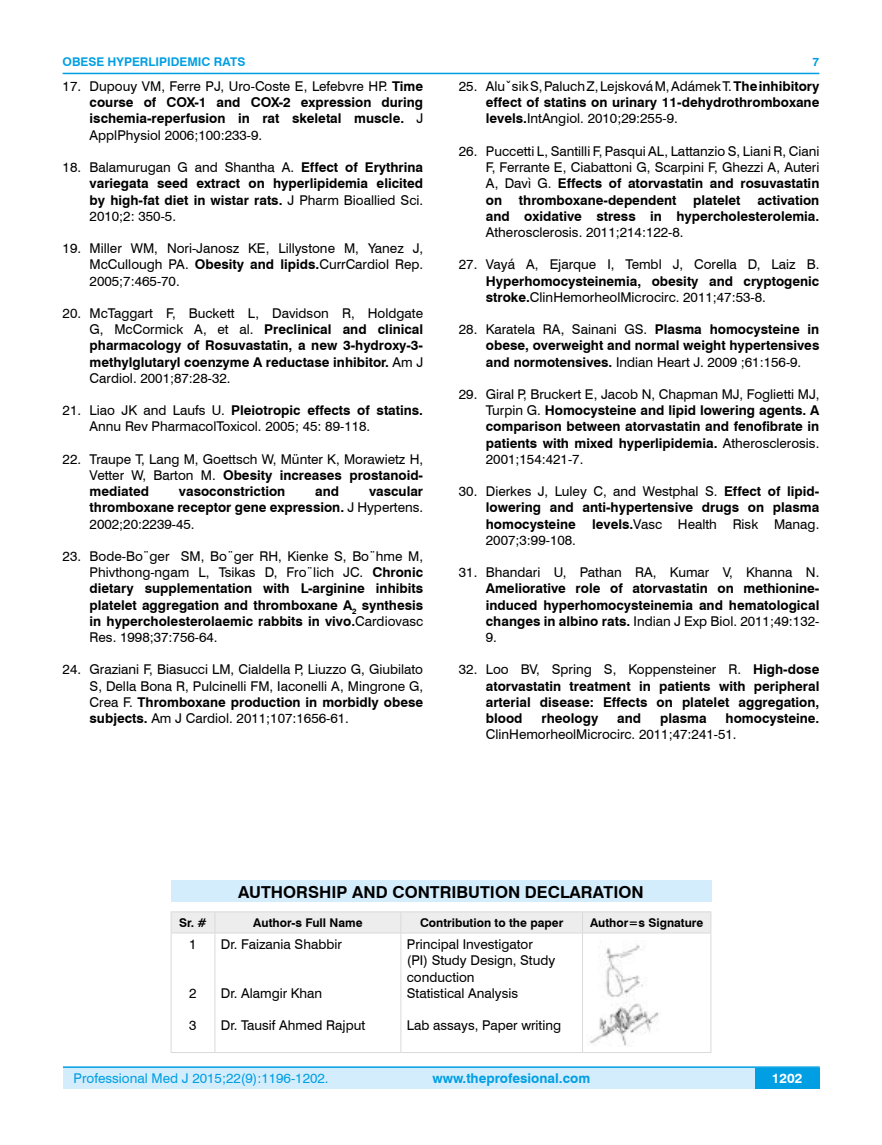
<style>
.page{position:relative;width:882px;height:1145px;background:#fff}
.page>*{position:absolute;margin:0;border:0;box-sizing:border-box;transform-origin:0 0}
.t1{font:700 16.5px "Swiss 721 BT";color:#000}
.t2{font:700 13.5px/16.2px "Swiss 721 BT";color:#000;text-align:justify}
.t3{font:13.5px/16.2px "Swiss 721 BT";color:#000;text-align:justify}
.t4{font:13.5px "Swiss 721 BT";color:#009fe3}
.t5{font:700 13.5px "Swiss 721 BT";color:#009fe3}
.t6{font:700 13.5px "Swiss 721 BT";color:#fff}
.t7{font:700 12px "Swiss 721 BT";color:#000}
.t8{font:700 12px "Swiss 721 BT";color:#009fe3}
.s1{font-weight:400}
.s2{font-weight:700}
</style>
<div class="page">
<div style="left:63px;top:1067px;width:756px;height:21px;background:#d4edfc"></div>
<hr style="left:63px;top:1066px;width:756px;height:2px;background:#009fe3">
<div style="left:754px;top:1068px;width:65px;height:20px;background:#009fe3"></div>
<hr style="left:63px;top:73px;width:756px;height:1px;background:#009fe3">
<div style="left:171px;top:880px;width:540px;height:22px;background:#d4edfc"></div>
<hr style="left:171px;top:911px;width:44px;height:1px;background:#dadada">
<hr style="left:215px;top:911px;width:185px;height:1px;background:#dadada">
<hr style="left:400px;top:911px;width:182px;height:1px;background:#dadada">
<hr style="left:582px;top:911px;width:129px;height:1px;background:#dadada">
<div style="left:171px;top:912px;width:540px;height:20px;background:#ededed"></div>
<hr style="left:171px;top:932px;width:44px;height:1px;background:#dadada">
<hr style="left:171px;top:933px;width:1px;height:119px;background:#dadada">
<hr style="left:215px;top:932px;width:185px;height:1px;background:#dadada">
<hr style="left:214px;top:933px;width:1px;height:119px;background:#dadada">
<hr style="left:400px;top:932px;width:182px;height:1px;background:#dadada">
<hr style="left:400px;top:933px;width:1px;height:119px;background:#dadada">
<hr style="left:582px;top:932px;width:129px;height:1px;background:#dadada">
<hr style="left:582px;top:933px;width:1px;height:119px;background:#dadada">
<hr style="left:710px;top:933px;width:1px;height:119px;background:#dadada">
<hr style="left:171px;top:1052px;width:44px;height:1px;background:#dadada">
<hr style="left:215px;top:1052px;width:185px;height:1px;background:#dadada">
<hr style="left:400px;top:1052px;width:182px;height:1px;background:#dadada">
<hr style="left:582px;top:1052px;width:129px;height:1px;background:#dadada">
<img style="left:589px;top:944px;width:70px;height:102px">
<p class="t8" style="left:63px;top:53px;width:184px">OBESE HYPERLIPIDEMIC RATS</p>
<p class="t2" style="left:90px;top:78px;width:335px;text-indent:-27px"><span class="s1">17. Dupouy VM, Ferre PJ, Uro-Coste E, Lefebvre HP.</span> Time course of COX-1 and COX-2 expression during ischemia-reperfusion in rat skeletal muscle. <span class="s1">J ApplPhysiol 2006;100:233-9.</span></p>
<p class="t2" style="left:90px;top:159px;width:335px;text-indent:-27px"><span class="s1">18. Balamurugan G and Shantha A.</span> Effect of Erythrina variegata seed extract on hyperlipidemia elicited by high-fat diet in wistar rats. <span class="s1">J Pharm Bioallied Sci.<br>2010;2: 350-5.</span></p>
<p class="t3" style="left:90px;top:240px;width:335px;text-indent:-27px">19. Miller WM, Nori-Janosz KE, Lillystone M, Yanez J, McCullough PA. <span class="s2">Obesity and lipids.</span>CurrCardiol Rep.<br>2005;7:465-70.</p>
<p class="t2" style="left:90px;top:304px;width:335px;text-indent:-27px"><span class="s1">20. McTaggart F, Buckett L, Davidson R, Holdgate G, McCormick A, et al.</span> Preclinical and clinical pharmacology of Rosuvastatin, a new 3-hydroxy-3- methylglutaryl coenzyme A reductase inhibitor. <span class="s1">Am J Cardiol. 2001;87:28-32.</span></p>
<p class="t3" style="left:90px;top:402px;width:335px;text-indent:-27px">21. Liao JK and Laufs U. <span class="s2">Pleiotropic effects of statins.<br></span>Annu Rev PharmacolToxicol. 2005; 45: 89-118.</p>
<p class="t3" style="left:90px;top:450px;width:335px;text-indent:-27px">22. Traupe T, Lang M, Goettsch W, Münter K, Morawietz H, Vetter W, Barton M. <span class="s2">Obesity increases prostanoid&shy;mediated</span></p>
<p class="t2" style="left:90px;top:483px;width:335px;text-indent:279px">vascular thromboxane receptor gene expression. <span class="s1">J Hypertens.<br>2002;20:2239-45.</span></p>
<p class="t2" style="left:90px;top:547px;width:335px;text-indent:-27px"><span class="s1">23. Bode-Bo¨ger SM, Bo¨ger RH, Kienke S, Bo¨hme M, Phivthong-ngam L, Tsikas D, Fro¨lich JC.</span> Chronic dietary supplementation with L-arginine inhibits platelet aggregation and thromboxane A<sub>2</sub> synthesis in hypercholesterolaemic rabbits in vivo.<span class="s1">Cardiovasc Res. 1998;37:756-64.</span></p>
<p class="t3" style="left:90px;top:661px;width:335px;text-indent:-27px">24. Graziani F, Biasucci LM, Cialdella P, Liuzzo G, Giubilato S, Della Bona R, Pulcinelli FM, Iaconelli A, Mingrone G, Crea F. <span class="s2">Thromboxane production in morbidly obese subjects.</span> Am J Cardiol. 2011;107:1656-61.</p>
<p class="t2" style="left:179px;top:483px;width:108px">vasoconstriction</p>
<p class="t2" style="left:315px;top:483px;width:25px">and</p>
<p class="t8" style="left:812px;top:53px;width:8px">7</p>
<p class="t2" style="left:485px;top:78px;width:335px;text-indent:-27px"><span class="s1">25. Aluˇsik S, Paluch Z, Lejsková M, Adámek T.</span> The inhibitory effect of statins on urinary 11-dehydrothromboxane levels.<span class="s1">IntAngiol. 2010;29:255-9.</span></p>
<p class="t2" style="left:485px;top:142px;width:335px;text-indent:-27px"><span class="s1">26. Puccetti L, Santilli F, Pasqui AL, Lattanzio S, Liani R, Ciani F, Ferrante E, Ciabattoni G, Scarpini F, Ghezzi A, Auteri A, Davì G.</span> Effects of atorvastatin and rosuvastatin on thromboxane-dependent platelet activation and oxidative stress in hypercholesterolemia.</p>
<p class="t3" style="left:485px;top:223px;width:199px">Atherosclerosis. 2011;214:122-8.</p>
<p class="t3" style="left:458px;top:256px;width:362px">27. Vayá A, Ejarque I, Tembl J, Corella D, Laiz B.</p>
<p class="t2" style="left:485px;top:272px;width:335px">Hyperhomocysteinemia, obesity and cryptogenic stroke.<span class="s1">ClinHemorheolMicrocirc. 2011;47:53-8.</span></p>
<p class="t2" style="left:485px;top:321px;width:335px;text-indent:-27px"><span class="s1">28. Karatela RA, Sainani GS.</span> Plasma homocysteine in obese, overweight and normal weight hypertensives and normotensives. <span class="s1">Indian Heart J. 2009 ;61:156-9.</span></p>
<p class="t2" style="left:485px;top:385px;width:335px;text-indent:-27px"><span class="s1">29. Giral P, Bruckert E, Jacob N, Chapman MJ, Foglietti MJ, Turpin G.</span> Homocysteine and lipid lowering agents. A comparison between atorvastatin and fenofibrate in patients with mixed hyperlipidemia. <span class="s1">Atherosclerosis.<br>2001;154:421-7.</span></p>
<p class="t2" style="left:485px;top:483px;width:335px;text-indent:-27px"><span class="s1">30. Dierkes J, Luley C, and Westphal S.</span> Effect of lipid&shy;lowering and anti-hypertensive drugs on plasma homocysteine levels.<span class="s1">Vasc Health Risk Manag.<br>2007;3:99-108.</span></p>
<p class="t3" style="left:458px;top:564px;width:362px">31. Bhandari U, Pathan RA, Kumar V, Khanna N.</p>
<p class="t2" style="left:485px;top:580px;width:335px">Ameliorative role of atorvastatin on methionine&shy;induced hyperhomocysteinemia and hematological changes in albino rats. <span class="s1">Indian J Exp Biol. 2011;49:132- 9.</span></p>
<p class="t2" style="left:485px;top:661px;width:335px;text-indent:-27px"><span class="s1">32. Loo BV, Spring S, Koppensteiner R.</span> High-dose atorvastatin treatment in patients with peripheral arterial disease: Effects on platelet aggregation, blood</p>
<p class="t2" style="left:541px;top:709px;width:58px">rheology</p>
<p class="t2" style="left:617px;top:709px;width:25px">and</p>
<p class="t2" style="left:660px;top:709px;width:48px">plasma</p>
<p class="t2" style="left:725px;top:709px;width:95px">homocysteine.</p>
<p class="t3" style="left:485px;top:726px;width:252px">ClinHemorheolMicrocirc. 2011;47:241-51.</p>
<p class="t1" style="left:238px;top:880px;width:406px">AUTHORSHIP AND CONTRIBUTION DECLARATION</p>
<p class="t7" style="left:179px;top:914px;width:29px">Sr. #</p>
<p class="t7" style="left:253px;top:914px;width:111px">Author-s Full Name</p>
<p class="t7" style="left:420px;top:914px;width:145px">Contribution to the paper</p>
<p class="t7" style="left:589px;top:914px;width:115px">Author=s Signature</p>
<p class="t3" style="left:189px;top:936px;width:9px">1</p>
<p class="t3" style="left:189px;top:984px;width:9px">2</p>
<p class="t3" style="left:189px;top:1017px;width:9px">3</p>
<p class="t3" style="left:221px;top:936px;width:122px">Dr. Faizania Shabbir</p>
<p class="t3" style="left:221px;top:984px;width:103px">Dr. Alamgir Khan</p>
<p class="t3" style="left:221px;top:1017px;width:146px">Dr. Tausif Ahmed Rajput</p>
<p class="t3" style="left:406px;top:936px;width:150px;text-align:left">Principal Investigator (PI) Study Design, Study conduction<br>Statistical Analysis</p>
<p class="t3" style="left:406px;top:1017px;width:156px">Lab assays, Paper writing</p>
<p class="t4" style="left:74px;top:1069px;width:256px">Professional Med J 2015;22(9):1196-1202.</p>
<p class="t5" style="left:432px;top:1069px;width:159px">www.theprofesional.com</p>
<p class="t6" style="left:771px;top:1069px;width:32px">1202</p>
</div>
